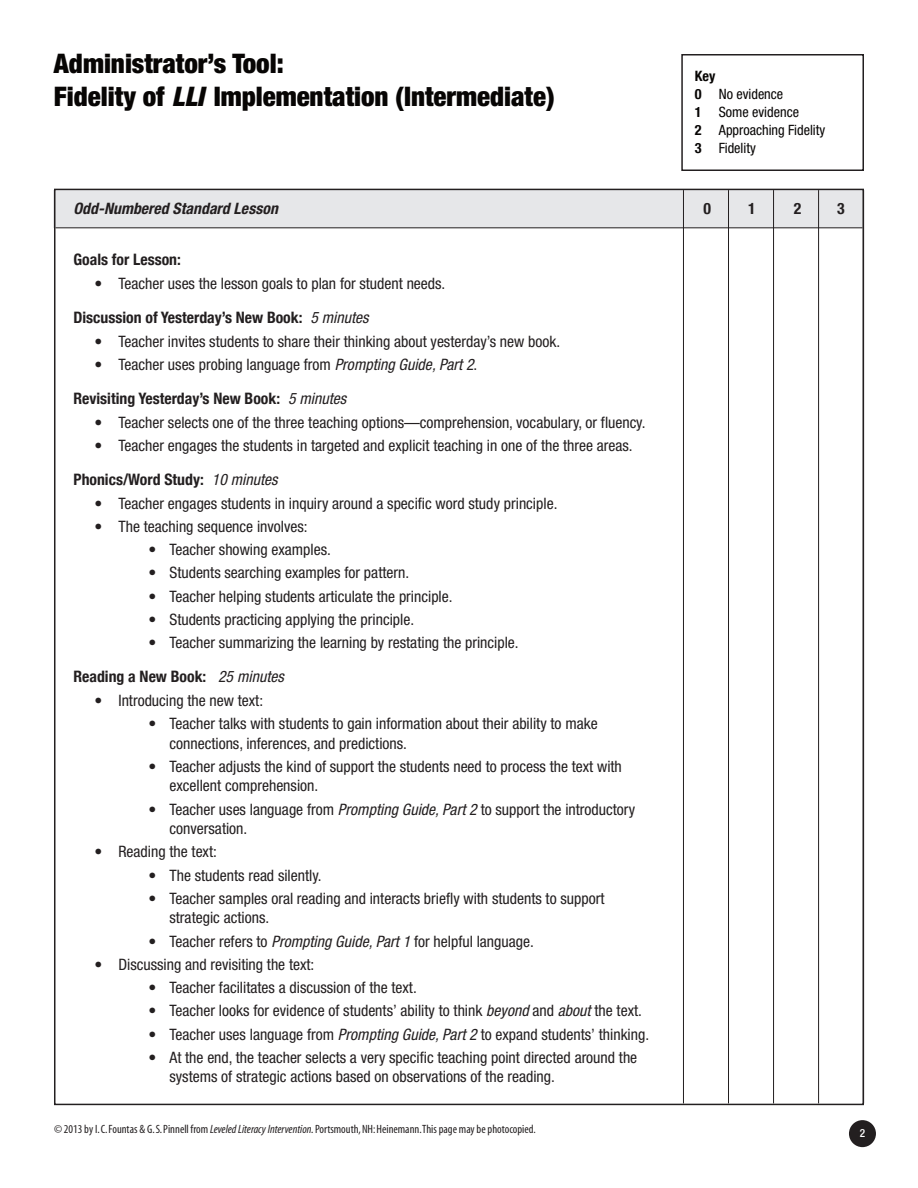
<style>
.page{position:relative;width:918px;height:1188px;background:#fff}
.page>*{position:absolute;margin:0;border:0;box-sizing:border-box;transform-origin:0 0}
.t1{font:900 condensed 27px/33px "Helvetica Neue";color:#070504}
.t2{font:condensed 15.75px/19.5px "Helvetica Neue";color:#231f20}
.t3{font:italic 700 condensed 15.75px "Helvetica Neue";color:#231f20}
.t4{font:700 condensed 15.75px "Helvetica Neue";color:#231f20}
.t5{font:condensed 14.25px/18px "Helvetica Neue";color:#070504}
.t6{font:12px "Myriad Condensed";color:#231f20}
.t7{font:500 condensed 11.25px "Helvetica Neue";color:#fff}
.s1{font-style:italic}
.s2{font-weight:700}
</style>
<div class="page">
<div style="left:54px;top:190px;width:810px;height:38px;background:#e6e7e9"></div>
<hr style="left:55px;top:227px;width:807px;height:1px;background:#231f20">
<hr style="left:683px;top:190px;width:1px;height:913px;background:#231f20">
<hr style="left:728px;top:190px;width:1px;height:913px;background:#231f20">
<hr style="left:773px;top:190px;width:1px;height:913px;background:#231f20">
<hr style="left:818px;top:190px;width:1px;height:913px;background:#231f20">
<hr style="left:863px;top:190px;width:1px;height:913px;background:#231f20">
<div style="left:681px;top:54px;width:183px;height:117px;border:2px solid #231f20"></div>
<div style="left:849px;top:1120px;width:27px;height:27px;background:#231f20;border-radius:50%"></div>
<h1 class="t1" style="left:54px;top:50px;width:502px">Administrator’s Tool:<br>Fidelity of <span class="s1">LLI</span> Implementation (Intermediate)</h1>
<p class="t5" style="left:695px;top:68px;width:132px"><span class="s2">Key<br>0</span> No evidence<br><span class="s2">1</span> Some evidence<br><span class="s2">2</span> Approaching Fidelity<br><span class="s2">3</span> Fidelity</p>
<p class="t3" style="left:73px;top:203px;width:209px">Odd-Numbered Standard Lesson</p>
<p class="t4" style="left:704px;top:199px;width:9px">0</p>
<p class="t4" style="left:748px;top:199px;width:9px">1</p>
<p class="t4" style="left:794px;top:199px;width:9px">2</p>
<p class="t4" style="left:837px;top:199px;width:9px">3</p>
<p class="t4" style="left:73px;top:250px;width:109px">Goals for Lesson:</p>
<p class="t2" style="left:73px;top:268px;width:373px;line-height:33.8px;text-indent:21px"><span class="s2">•</span> Teacher uses the lesson goals to plan for student needs.<br><span class="s2">Discussion of Yesterday’s New Book:</span> <span class="s1">5 minutes</span></p>
<p class="t2" style="left:94px;top:333px;width:467px"><span class="s2">•</span> Teacher invites students to share their thinking about yesterday’s new book.</p>
<p class="t2" style="left:73px;top:349px;width:405px;line-height:33.8px;text-indent:21px"><span class="s2">•</span> Teacher uses probing language from <span class="s1">Prompting Guide,Part 2</span>.<br><span class="s2">Revisiting Yesterday’s New Book:</span> <span class="s1">5 minutes</span></p>
<p class="t2" style="left:94px;top:414px;width:553px"><span class="s2">•</span> Teacher selects one of the three teaching options—comprehension, vocabulary, or fluency.</p>
<p class="t2" style="left:73px;top:430px;width:561px;line-height:33.8px;text-indent:21px"><span class="s2">•</span> Teacher engages the students in targeted and explicit teaching in one of the three areas.<br><span class="s2">Phonics/Word Study:</span> <span class="s1">10 minutes</span></p>
<p class="t2" style="left:94px;top:495px;width:464px"><span class="s2">•</span> Teacher engages students in inquiry around a specific word study principle.</p>
<p class="t2" style="left:94px;top:518px;width:215px"><span class="s2">•</span> The teaching sequence involves:</p>
<p class="t2" style="left:148px;top:541px;width:184px">• Teacher showing examples.</p>
<p class="t2" style="left:148px;top:564px;width:262px">• Students searching examples for pattern.</p>
<p class="t2" style="left:148px;top:588px;width:306px">• Teacher helping students articulate the principle.</p>
<p class="t2" style="left:148px;top:611px;width:267px">• Students practicing applying the principle.</p>
<p class="t2" style="left:73px;top:627px;width:447px;line-height:33.8px;text-indent:75px">• Teacher summarizing the learning by restating the principle.<br><span class="s2">Reading a New Book:</span> <span class="s1">25 minutes</span></p>
<p class="t2" style="left:94px;top:692px;width:170px"><span class="s2">•</span> Introducing the new text:</p>
<p class="t2" style="left:169px;top:715px;width:430px;text-indent:-21px">• Teacher talks with students to gain information about their ability to make connections, inferences, and predictions.</p>
<p class="t2" style="left:169px;top:758px;width:454px;text-indent:-21px">• Teacher adjusts the kind of support the students need to process the text with excellent comprehension.</p>
<p class="t2" style="left:169px;top:801px;width:467px;text-indent:-21px">• Teacher uses language from <span class="s1">Prompting Guide,Part 2</span>to support the introductory conversation.</p>
<p class="t2" style="left:94px;top:843px;width:124px"><span class="s2">•</span> Reading the text:</p>
<p class="t2" style="left:148px;top:867px;width:175px">• The students read silently.</p>
<p class="t2" style="left:169px;top:890px;width:436px;text-indent:-21px">• Teacher samples oral reading and interacts briefly with students to support strategic actions.</p>
<p class="t2" style="left:148px;top:933px;width:387px">• Teacher refers to <span class="s1">Prompting Guide,Part 1</span>for helpful language.</p>
<p class="t2" style="left:94px;top:956px;width:221px"><span class="s2">•</span> Discussing and revisiting the text:</p>
<p class="t2" style="left:148px;top:979px;width:270px">• Teacher facilitates a discussion of the text.</p>
<p class="t2" style="left:148px;top:1002px;width:495px">• Teacher looks for evidence of students’ ability to think <span class="s1">beyond</span>and <span class="s1">about</span> the text.</p>
<p class="t2" style="left:148px;top:1026px;width:502px">• Teacher uses language from <span class="s1">Prompting Guide,Part 2</span>to expand students’ thinking.</p>
<p class="t2" style="left:169px;top:1049px;width:469px;text-indent:-21px">• At the end, the teacher selects a very specific teaching point directed around the systems of strategic actions based on observations of the reading.</p>
<p class="t6" style="left:54px;top:1124px;width:483px">© 2013 by I. C. Fountas &amp; G. S. Pinnell from <span class="s1">Leveled Literacy Intervention.</span> Portsmouth, NH: Heinemann.This page may be photocopied.</p>
<p class="t7" style="left:860px;top:1129px;width:7px">2</p>
</div>
